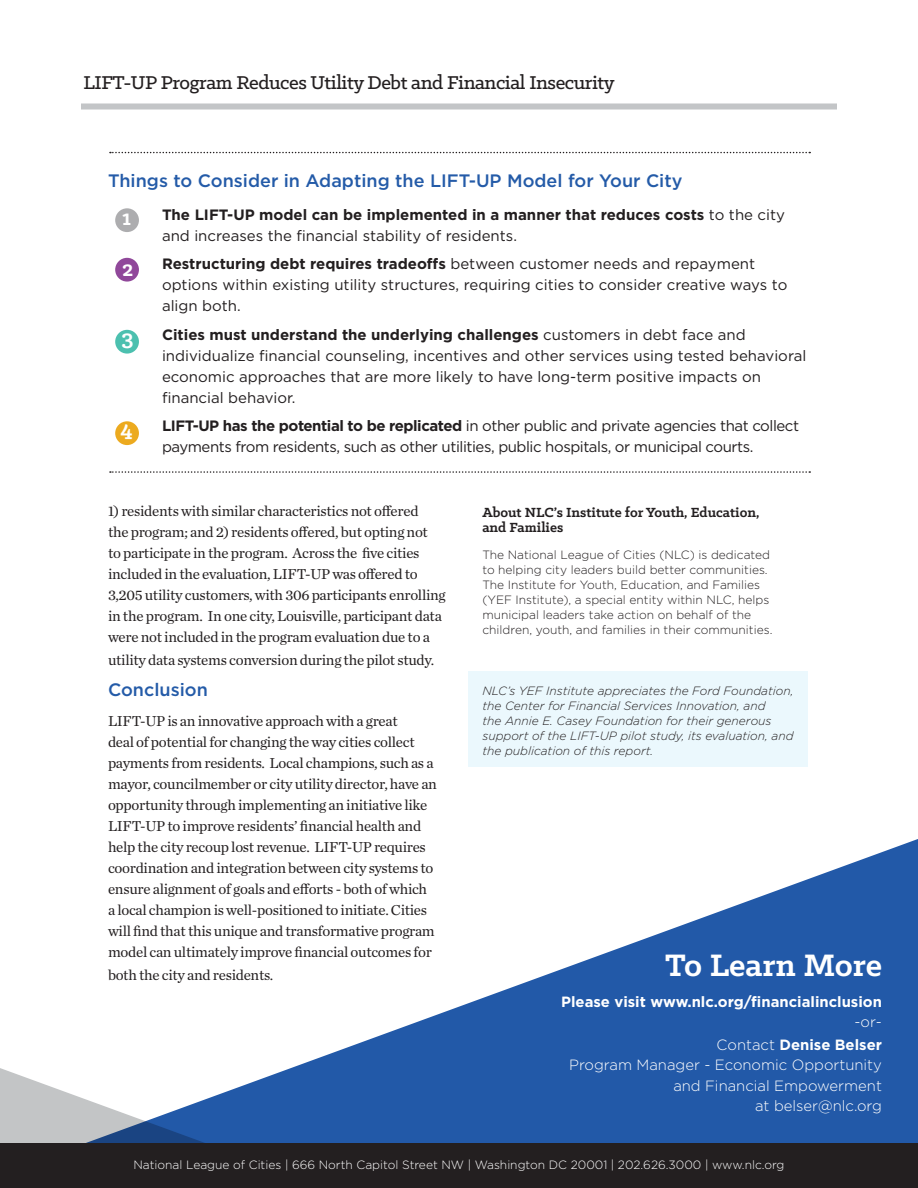
<style>
.page{position:relative;width:918px;height:1188px;background:#fff}
.page>*{position:absolute;margin:0;border:0;box-sizing:border-box;transform-origin:0 0}
.t1{font:700 35.1px "Klinic Slab";color:#fff}
.t2{font:700 24px "Klinic Slab";color:#fff}
.byline{font:500 21px "Klinic Slab";letter-spacing:-.02em;color:#231f20}
.t3{font:500 18px "Gotham";color:#245ba8}
.t4{font:15px/21px "Chronicle Text G1";letter-spacing:-.02em;color:#231f20}
.List_Paragraph{font:15px/21px "Gotham";color:#231f20}
.List_Paragraph-2{font:15px/21px "Gotham";letter-spacing:-.03em;color:#231f20}
.List_Paragraph-3{font:700 15px/21px "Gotham";color:#231f20}
.t5{font:700 15px "Klinic Slab";color:#231f20}
.t6{font:300 14.85px/20.2px "Gotham";color:#fff;text-align:right}
.t7{font:700 14.85px/20.2px "Gotham";color:#fff;text-align:right}
.t8{font:300 12px/15px "Gotham";color:#231f20}
.t9{font:italic 300 12px/15px "Gotham";color:#231f20}
.t10{font:300 12px "Gotham";color:#fff}
.s1{font-weight:400}
.s2{font-weight:700}
.s3{font-weight:300}
</style>
<div class="page">
<div style="left:468px;top:671px;width:340px;height:95px;background:#ebf8fd"></div>
<div style="left:81px;top:104px;width:756px;height:6px;background:#c3c5c7"></div>
<svg style="left:326px;top:839px;width:592px;height:304px;fill:#2259a8"></svg>
<svg style="left:0;top:1055px;width:326px;height:88px"></svg>
<svg style="left:110px;top:152px;width:700px;height:1px"></svg>
<svg style="left:110px;top:471px;width:700px;height:2px"></svg>
<div style="left:115px;top:208px;width:24px;height:24px;background:#adadaf;border-radius:50%"></div>
<div style="left:115px;top:258px;width:24px;height:24px;background:#90489a;border-radius:50%"></div>
<div style="left:115px;top:330px;width:24px;height:24px;background:#4cc0af;border-radius:50%"></div>
<div style="left:115px;top:421px;width:24px;height:24px;background:#ecaa1f;border-radius:50%"></div>
<div style="left:0;top:1143px;width:918px;height:45px;background:#231f20"></div>
<p class="byline" style="left:83px;top:69px;width:533px">LIFT-UP Program Reduces Utility Debt and Financial Insecurity</p>
<p class="t3" style="left:108px;top:169px;width:576px">Things to Consider in Adapting the LIFT-UP Model for Your City</p>
<p class="List_Paragraph-3" style="left:162px;top:204px;width:625px">The LIFT-UP model can be implemented in a manner that reduces costs <span class="s1">to the city and increases the financial stability of residents.</span></p>
<p class="List_Paragraph" style="left:162px;top:253px;width:627px"><span class="s2">Restructuring debt requires tradeoffs</span> between customer needs and repayment options within existing utility structures, requiring cities to consider creative ways to align both.</p>
<p class="List_Paragraph" style="left:162px;top:324px;width:646px"><span class="s2">Cities must understand the underlying challenges</span> customers in debt face and individualize financial counseling, incentives and other services using tested behavioral economic approaches that are more likely to have long-term positive impacts on financial behavior.</p>
<p class="List_Paragraph-2" style="left:162px;top:415px;width:639px"><span class="s2">LIFT-UP has the potential to be replicated</span> in other public and private agencies that collect payments from residents, such as other utilities, public hospitals, or municipal courts.</p>
<p class="t2" style="left:122px;top:202px;width:11px">1</p>
<p class="t2" style="left:122px;top:252px;width:13px">2</p>
<p class="t2" style="left:122px;top:322px;width:13px">3</p>
<p class="t2" style="left:120px;top:413px;width:13px">4</p>
<p class="t4" style="left:108px;top:500px;width:339px">1) residents with similar characteristics not offered<br>the program; and 2) residents offered, but opting not<br>to participate in the program. Across the five cities included in the evaluation, LIFT-UP was offered to 3,205 utility customers, with 306 participants enrolling in the program. In one city, Louisville, participant data were not included in the program evaluation due to a</p>
<p class="t4" style="left:108px;top:649px;width:328px">utility data systems conversion during the pilot study.</p>
<p class="t3" style="left:108px;top:678px;width:101px">Conclusion</p>
<p class="t4" style="left:108px;top:710px;width:330px">LIFT-UP is an innovative approach with a great<br>deal of potential for changing the way cities collect payments from residents. Local champions, such as a mayor, councilmember or city utility director, have an opportunity through implementing an initiative like LIFT-UP to improve residents’ financial health and help the city recoup lost revenue. LIFT-UP requires coordination and integration between city systems to ensure alignment of goals and efforts - both of which a local champion is well-positioned to initiate. Cities will find that this unique and transformative program model can ultimately improve financial outcomes for</p>
<p class="t4" style="left:108px;top:964px;width:167px">both the city and residents.</p>
<p class="t5" style="left:482px;top:503px;width:279px">About NLC’s Institute for Youth, Education,</p>
<p class="t5" style="left:482px;top:518px;width:82px">and Families</p>
<p class="t8" style="left:482px;top:547px;width:292px">The National League of Cities (NLC) is dedicated to helping city leaders build better communities.<br>The Institute for Youth, Education, and Families (YEF Institute), a special entity within NLC, helps municipal leaders take action on behalf of the children, youth, and families in their communities.</p>
<p class="t9" style="left:482px;top:683px;width:313px">NLC’s YEF Institute appreciates the Ford Foundation, the Center for Financial Services Innovation, and<br>the Annie E. Casey Foundation for their generous support of the LIFT-UP pilot study, its evaluation, and the publication of this report.</p>
<p class="t1" style="left:665px;top:942px;width:218px">To Learn More</p>
<p class="t7" style="left:561px;top:991px;width:322px">Please visit www.nlc.org/financialinclusion <span class="s3">-or-</span></p>
<p class="t7" style="left:717px;top:1035px;width:167px"><span class="s3">Contact</span> Denise Belser</p>
<p class="t6" style="left:569px;top:1055px;width:314px">Program Manager - Economic Opportunity and Financial Empowerment</p>
<p class="t6" style="left:755px;top:1095px;width:128px">at belser@nlc.org</p>
<p class="t10" style="left:133px;top:1157px;width:653px">National League of Cities | 666 North Capitol Street NW | Washington DC 20001 | 202.626.3000 | www.nlc.org</p>
</div>
